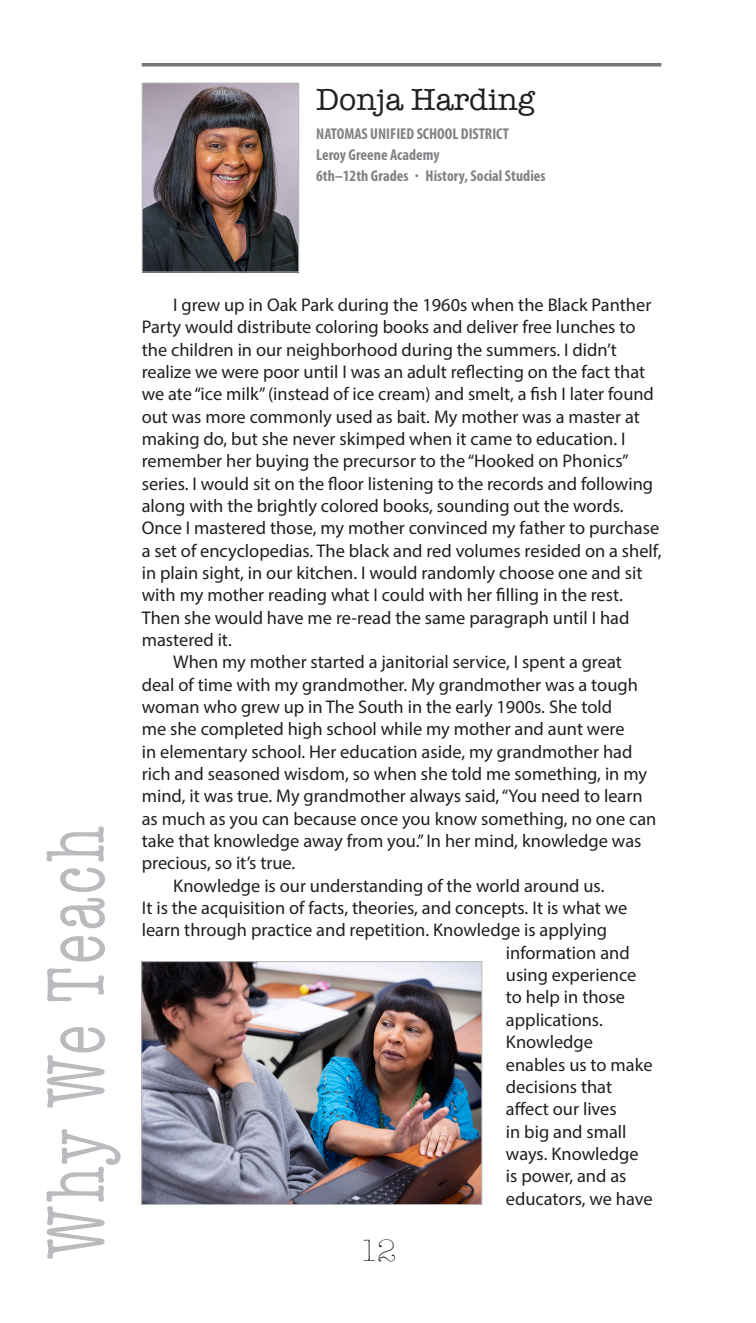
<style>
.page{position:relative;width:756px;height:1323px;background:#fff}
.page>*{position:absolute;margin:0;border:0;box-sizing:border-box;transform-origin:0 0}
.t1{font:84px "American Typewriter";letter-spacing:.06em;color:#babbbe;scale:.67 1}
.Teacher_s_Name{font:31.5px "American Typewriter";color:#231f20}
.t2{font:300 31.5px "American Typewriter";color:#231f20}
.Indent_Paragraph{font:18.38px/22.4px "Myriad Pro";color:#231f20}
.TOC_School___District_Name{font:700 condensed 15.75px "Myriad Pro";color:#808285}
.s1{font-stretch:normal}
</style>
<div class="page">
<img style="left:143px;top:963px;width:337px;height:240px">
<div style="left:141px;top:961px;width:341px;height:244px;border:1px solid #babbbe"></div>
<hr style="left:142px;top:63px;width:520px;height:3px;background:#77777a">
<img style="left:144px;top:85px;width:153px;height:185px">
<div style="left:142px;top:83px;width:157px;height:189px;border:1px solid #babbbe"></div>
<h2 class="Teacher_s_Name" style="left:316px;top:75px;width:220px">Donja Harding</h2>
<p class="TOC_School___District_Name" style="left:316px;top:124px;width:194px">NATOMAS UNIFIED SCHOOL DISTRICT</p>
<p class="TOC_School___District_Name" style="left:316px;top:145px;width:125px">Leroy Greene Academy</p>
<p class="TOC_School___District_Name" style="left:316px;top:166px;width:231px">6th–12th Grades <span class="s1">·</span> History, Social Studies</p>
<h1 class="t1" style="left:11px;top:1258px;width:646px;rotate:-90deg">Why We Teach</h1>
<p class="Indent_Paragraph" style="left:142px;top:293px;width:521px;text-indent:32px">I grew up in Oak Park during the 1960s when the Black Panther Party would distribute coloring books and deliver free lunches to the children in our neighborhood during the summers. I didn’t realize we were poor until I was an adult reflecting on the fact that we ate “ice milk” (instead of ice cream) and smelt, a fish I later found out was more commonly used as bait. My mother was a master at making do, but she never skimped when it came to education. I remember her buying the precursor to the “Hooked on Phonics” series. I would sit on the floor listening to the records and following along with the brightly colored books, sounding out the words.<br>Once I mastered those, my mother convinced my father to purchase a set of encyclopedias. The black and red volumes resided on a shelf, in plain sight, in our kitchen. I would randomly choose one and sit with my mother reading what I could with her filling in the rest.<br>Then she would have me re-read the same paragraph until I had mastered it.</p>
<p class="Indent_Paragraph" style="left:142px;top:651px;width:516px;text-indent:32px">When my mother started a janitorial service, I spent a great deal of time with my grandmother. My grandmother was a tough woman who grew up in The South in the early 1900s. She told<br>me she completed high school while my mother and aunt were<br>in elementary school. Her education aside, my grandmother had rich and seasoned wisdom, so when she told me something, in my mind, it was true. My grandmother always said, “You need to learn as much as you can because once you know something, no one can take that knowledge away from you.” In her mind, knowledge was precious, so it’s true.</p>
<p class="Indent_Paragraph" style="left:173px;top:874px;width:433px">Knowledge is our understanding of the world around us.</p>
<p class="Indent_Paragraph" style="left:142px;top:896px;width:487px">It is the acquisition of facts, theories, and concepts. It is what we</p>
<p class="Indent_Paragraph" style="left:142px;top:919px;width:467px">learn through practice and repetition. Knowledge is applying</p>
<p class="Indent_Paragraph" style="left:506px;top:941px;width:125px">information and</p>
<p class="Indent_Paragraph" style="left:506px;top:963px;width:132px">using experience</p>
<p class="Indent_Paragraph" style="left:506px;top:986px;width:121px">to help in those</p>
<p class="Indent_Paragraph" style="left:506px;top:1008px;width:98px">applications.</p>
<p class="Indent_Paragraph" style="left:506px;top:1031px;width:89px">Knowledge</p>
<p class="Indent_Paragraph" style="left:506px;top:1053px;width:148px">enables us to make</p>
<p class="Indent_Paragraph" style="left:506px;top:1075px;width:108px">decisions that</p>
<p class="Indent_Paragraph" style="left:506px;top:1098px;width:112px">affect our lives</p>
<p class="Indent_Paragraph" style="left:506px;top:1120px;width:122px">in big and small</p>
<p class="Indent_Paragraph" style="left:506px;top:1142px;width:134px">ways. Knowledge</p>
<p class="Indent_Paragraph" style="left:506px;top:1165px;width:122px">is power, and as</p>
<p class="Indent_Paragraph" style="left:506px;top:1187px;width:148px">educators, we have</p>
<h2 class="t2" style="left:359px;top:1228px;width:39px">12</h2>
</div>
